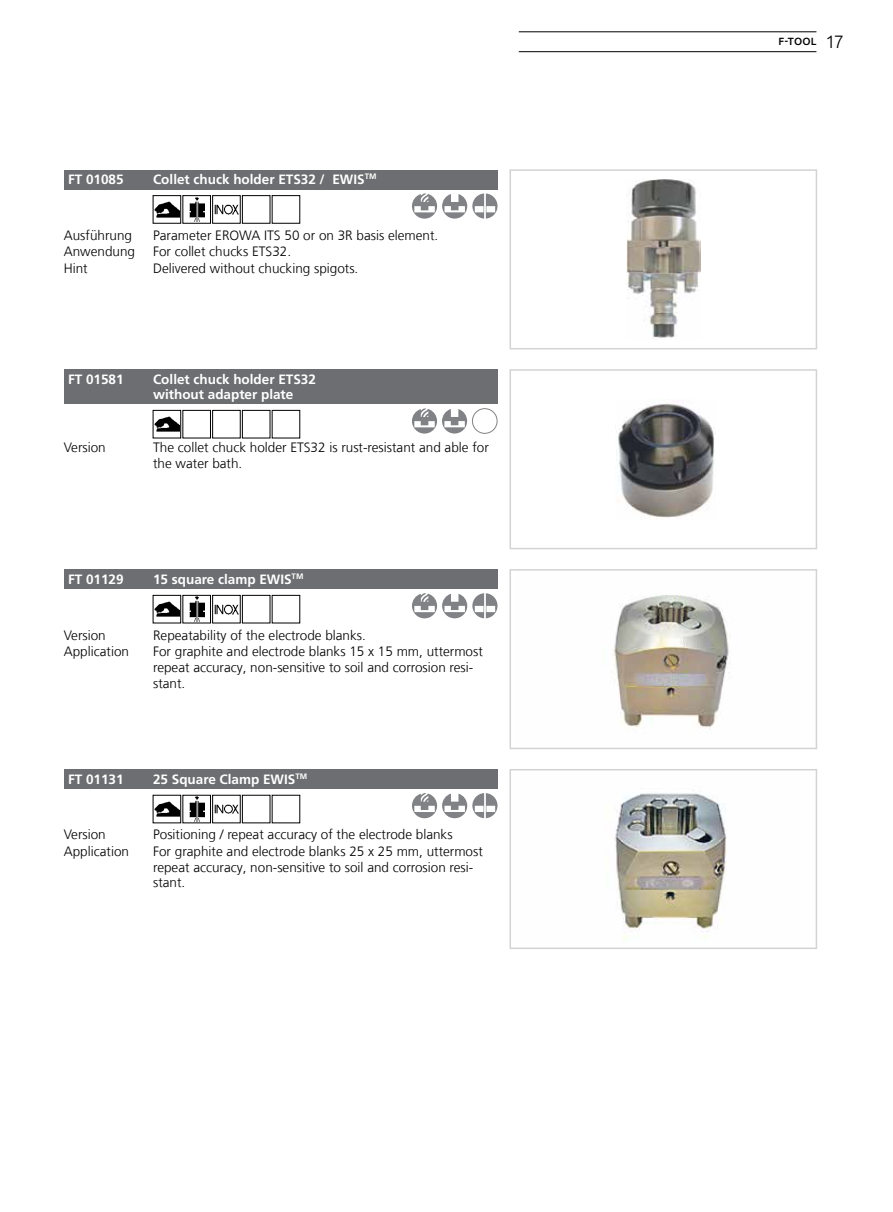
<style>
.page{position:relative;width:893px;height:1212px;background:#fff}
.page>*{position:absolute;margin:0;border:0;box-sizing:border-box;transform-origin:0 0}
.t1{font:300 13.5px/15.8px "Frutiger LT Com";color:#000}
.t2{font:700 13.5px/15px "Frutiger LT Com";color:#fff}
.t3{font:500 10.5px "Ubuntu";color:#000}
.s1{font-weight:300;font-size:18px}
</style>
<div class="page">
<img style="left:626px;top:179px;width:75px;height:160px">
<div style="left:509px;top:169px;width:308px;height:180px;border:2px solid #d1d3d4"></div>
<img style="left:616px;top:400px;width:100px;height:118px">
<div style="left:509px;top:369px;width:308px;height:180px;border:2px solid #d1d3d4"></div>
<img style="left:613px;top:595px;width:117px;height:133px">
<div style="left:509px;top:569px;width:308px;height:180px;border:2px solid #d1d3d4"></div>
<img style="left:614px;top:793px;width:113px;height:148px">
<div style="left:509px;top:769px;width:308px;height:180px;border:2px solid #d1d3d4"></div>
<div style="left:64px;top:170px;width:433px;height:19px;background:#6d6e71"></div>
<svg style="left:412px;top:193px;width:85px;height:26px"></svg>
<img style="left:155px;top:202px;width:24px;height:15px">
<div style="left:153px;top:195px;width:28px;height:29px;border:1px solid #000"></div>
<img style="left:189px;top:197px;width:15px;height:25px">
<div style="left:182px;top:195px;width:29px;height:29px;border:1px solid #000"></div>
<img style="left:214px;top:205px;width:25px;height:9px">
<div style="left:212px;top:195px;width:29px;height:29px;border:1px solid #000"></div>
<div style="left:242px;top:195px;width:28px;height:29px;border:1px solid #000"></div>
<div style="left:272px;top:195px;width:28px;height:29px;border:1px solid #000"></div>
<div style="left:64px;top:370px;width:433px;height:34px;background:#6d6e71"></div>
<div style="left:472px;top:408px;width:25px;height:26px;border:1px solid #808285;border-radius:50%"></div>
<svg style="left:412px;top:408px;width:55px;height:26px"></svg>
<img style="left:155px;top:416px;width:24px;height:16px">
<div style="left:153px;top:410px;width:28px;height:28px;border:1px solid #000"></div>
<div style="left:182px;top:410px;width:29px;height:28px;border:1px solid #000"></div>
<div style="left:212px;top:410px;width:29px;height:28px;border:1px solid #000"></div>
<div style="left:242px;top:410px;width:28px;height:28px;border:1px solid #000"></div>
<div style="left:64px;top:570px;width:433px;height:19px;background:#6d6e71"></div>
<svg style="left:412px;top:593px;width:85px;height:25px"></svg>
<img style="left:155px;top:601px;width:24px;height:16px">
<div style="left:153px;top:595px;width:28px;height:28px;border:1px solid #000"></div>
<img style="left:189px;top:597px;width:15px;height:24px">
<div style="left:182px;top:595px;width:29px;height:28px;border:1px solid #000"></div>
<img style="left:214px;top:604px;width:25px;height:10px">
<div style="left:212px;top:595px;width:29px;height:28px;border:1px solid #000"></div>
<div style="left:242px;top:595px;width:28px;height:28px;border:1px solid #000"></div>
<div style="left:64px;top:770px;width:433px;height:19px;background:#6d6e71"></div>
<svg style="left:412px;top:793px;width:85px;height:25px"></svg>
<img style="left:155px;top:801px;width:24px;height:16px">
<div style="left:153px;top:795px;width:28px;height:28px;border:1px solid #000"></div>
<img style="left:189px;top:797px;width:15px;height:24px">
<img style="left:214px;top:804px;width:25px;height:10px">
<div style="left:212px;top:795px;width:29px;height:28px;border:1px solid #000"></div>
<hr style="left:519px;top:31px;width:297px;height:1px;background:#000">
<hr style="left:519px;top:51px;width:297px;height:1px;background:#000">
<p class="t2" style="left:68px;top:172px;width:57px">FT 01085</p>
<p class="t2" style="left:153px;top:172px;width:225px">Collet chuck holder ETS32 / EWIS<sup>TM</sup></p>
<p class="t1" style="left:64px;top:227px;width:70px">Ausführung</p>
<p class="t1" style="left:153px;top:227px;width:287px">Parameter EROWA ITS 50 or on 3R basis element.</p>
<p class="t1" style="left:64px;top:244px;width:73px">Anwendung</p>
<p class="t1" style="left:153px;top:244px;width:140px">For collet chucks ETS32.</p>
<p class="t1" style="left:64px;top:260px;width:26px">Hint</p>
<p class="t1" style="left:153px;top:260px;width:207px">Delivered without chucking spigots.</p>
<p class="t2" style="left:68px;top:372px;width:57px">FT 01581</p>
<p class="t2" style="left:153px;top:372px;width:164px">Collet chuck holder ETS32 without adapter plate</p>
<p class="t1" style="left:64px;top:440px;width:44px">Version</p>
<p class="t1" style="left:153px;top:440px;width:337px">The collet chuck holder ETS32 is rust‑resistant and able for the water bath.</p>
<p class="t2" style="left:68px;top:572px;width:57px">FT 01129</p>
<p class="t2" style="left:153px;top:572px;width:152px">15 square clamp EWIS<sup>TM</sup></p>
<p class="t1" style="left:64px;top:627px;width:44px">Version</p>
<p class="t1" style="left:153px;top:627px;width:214px">Repeatability of the electrode blanks.</p>
<p class="t1" style="left:64px;top:643px;width:67px">Application</p>
<p class="t1" style="left:153px;top:643px;width:331px">For graphite and electrode blanks 15 x 15 mm, uttermost repeat accuracy, non‑sensitive to soil and corrosion resi&shy;stant.</p>
<p class="t2" style="left:68px;top:771px;width:57px">FT 01131</p>
<p class="t2" style="left:153px;top:771px;width:156px">25 Square Clamp EWIS<sup>TM</sup></p>
<p class="t1" style="left:64px;top:827px;width:44px">Version</p>
<p class="t1" style="left:153px;top:827px;width:301px">Positioning / repeat accuracy of the electrode blanks</p>
<p class="t1" style="left:64px;top:843px;width:67px">Application</p>
<p class="t1" style="left:153px;top:843px;width:331px">For graphite and electrode blanks 25 x 25 mm, uttermost repeat accuracy, non‑sensitive to soil and corrosion resi&shy;stant.</p>
<p class="t3" style="left:779px;top:35px;width:67px">F-TOOL <span class="s1">17</span></p>
</div>
